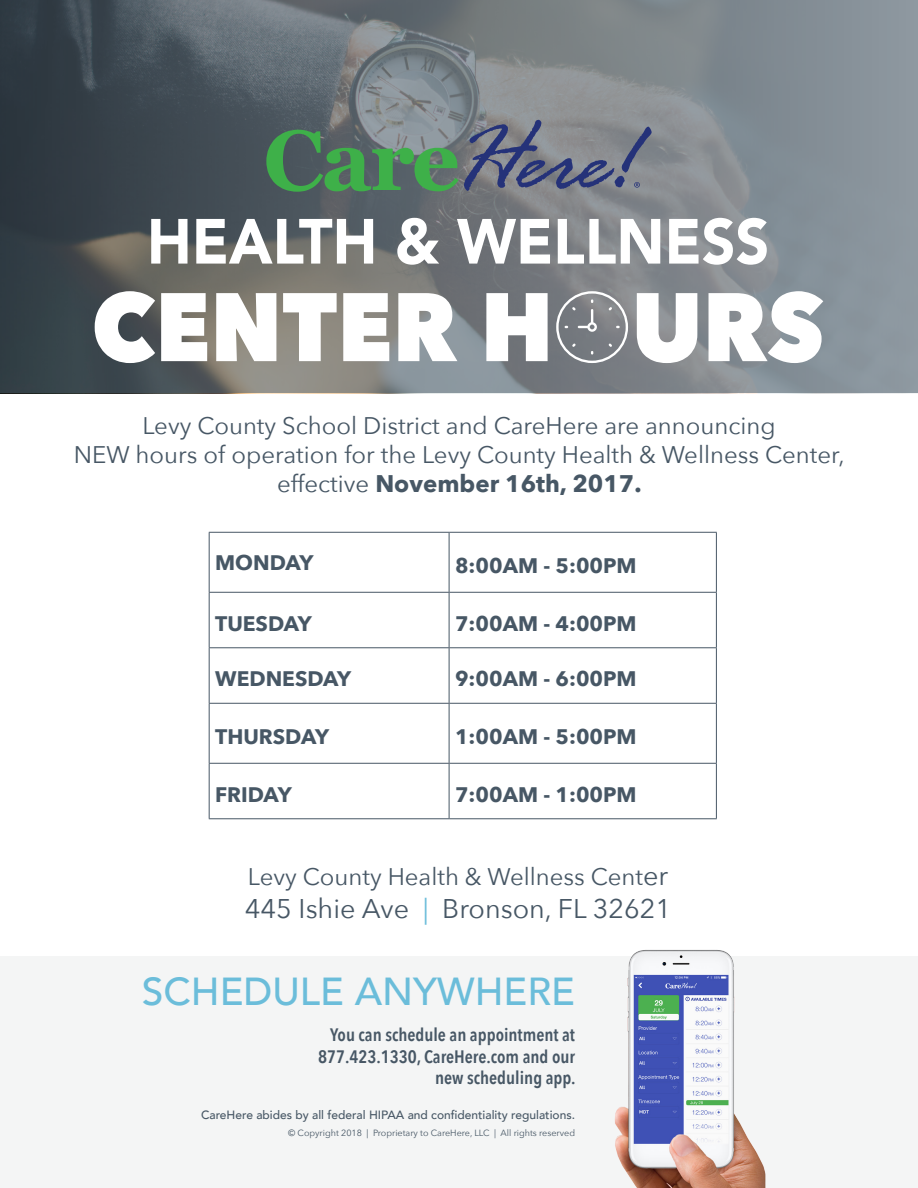
<style>
.page{position:relative;width:918px;height:1188px;background:#fff}
.page>*{position:absolute;margin:0;border:0;box-sizing:border-box;transform-origin:0 0}
.t1{font:500 39px "Avenir";color:#6bbdda}
.t2{font:27px "Avenir Next";color:#475765}
.t3{font:24px/28.8px "Avenir Next";color:#475765;text-align:center}
.t4{font:700 21px "Avenir Next";color:#475765}
.t5{font:600 18px "Avenir Next Condensed";color:#475765}
.t6{font:500 12px "Avenir";color:#475765}
.t7{font:9px "Avenir Next";color:#475765}
.s1{font-weight:700}
.s2{font-size:27px}
.s3{color:#6bbdda}
</style>
<div class="page">
<svg style="left:0;top:0;width:918px;height:393px"></svg>
<svg style="left:151px;top:218px;width:616px;height:47px"></svg>
<svg style="left:95px;top:291px;width:728px;height:72px"></svg>
<svg style="left:556px;top:291px;width:72px;height:72px"></svg>
<svg style="left:266px;top:120px;width:386px;height:72px"></svg>
<hr style="left:209px;top:532px;width:240px;height:1px;background:#475765">
<hr style="left:209px;top:533px;width:1px;height:59px;background:#475765">
<hr style="left:449px;top:532px;width:268px;height:1px;background:#475765">
<hr style="left:449px;top:533px;width:1px;height:59px;background:#475765">
<hr style="left:209px;top:592px;width:240px;height:1px;background:#475765">
<hr style="left:209px;top:593px;width:1px;height:54px;background:#475765">
<hr style="left:449px;top:592px;width:268px;height:1px;background:#475765">
<hr style="left:449px;top:593px;width:1px;height:54px;background:#475765">
<hr style="left:209px;top:647px;width:240px;height:1px;background:#475765">
<hr style="left:209px;top:648px;width:1px;height:55px;background:#475765">
<hr style="left:449px;top:647px;width:268px;height:1px;background:#475765">
<hr style="left:449px;top:648px;width:1px;height:55px;background:#475765">
<hr style="left:209px;top:703px;width:240px;height:1px;background:#475765">
<hr style="left:209px;top:704px;width:1px;height:59px;background:#475765">
<hr style="left:449px;top:703px;width:268px;height:1px;background:#475765">
<hr style="left:449px;top:704px;width:1px;height:59px;background:#475765">
<hr style="left:209px;top:763px;width:240px;height:1px;background:#475765">
<hr style="left:209px;top:764px;width:1px;height:54px;background:#475765">
<hr style="left:449px;top:763px;width:268px;height:1px;background:#475765">
<hr style="left:449px;top:764px;width:1px;height:54px;background:#475765">
<hr style="left:209px;top:818px;width:240px;height:1px;background:#475765">
<hr style="left:449px;top:818px;width:268px;height:1px;background:#475765">
<hr style="left:716px;top:533px;width:1px;height:59px;background:#475765">
<hr style="left:716px;top:593px;width:1px;height:54px;background:#475765">
<hr style="left:716px;top:648px;width:1px;height:55px;background:#475765">
<hr style="left:716px;top:704px;width:1px;height:59px;background:#475765">
<hr style="left:716px;top:764px;width:1px;height:54px;background:#475765">
<div style="left:0;top:956px;width:918px;height:232px;background:#f4f5f5"></div>
<img style="left:509px;top:806px;width:257px;height:382px">
<p class="t3" style="left:142px;top:411px;width:635px">Levy County School District and CareHere are announcing</p>
<p class="t3" style="left:74px;top:439px;width:772px">NEW hours of operation for the Levy County Health &amp; Wellness Center, effective <span class="s1">November 16th, 2017.</span></p>
<p class="t4" style="left:215px;top:544px;width:100px">MONDAY</p>
<p class="t4" style="left:455px;top:547px;width:183px">8:00AM - 5:00PM</p>
<p class="t4" style="left:215px;top:605px;width:98px">TUESDAY</p>
<p class="t4" style="left:455px;top:605px;width:183px">7:00AM - 4:00PM</p>
<p class="t4" style="left:215px;top:660px;width:138px">WEDNESDAY</p>
<p class="t4" style="left:455px;top:660px;width:183px">9:00AM - 6:00PM</p>
<p class="t4" style="left:215px;top:718px;width:115px">THURSDAY</p>
<p class="t4" style="left:455px;top:718px;width:183px">1:00AM - 5:00PM</p>
<p class="t4" style="left:215px;top:776px;width:78px">FRIDAY</p>
<p class="t4" style="left:455px;top:776px;width:183px">7:00AM - 1:00PM</p>
<p class="t3" style="left:248px;top:862px;width:422px">Levy County Health &amp; Wellness Cent<span class="s2">er</span></p>
<p class="t2" style="left:245px;top:886px;width:428px">445 Ishie Ave <span class="s3">|</span> Bronson, FL 32621</p>
<p class="t1" style="left:142px;top:957px;width:435px">SCHEDULE ANYWHERE</p>
<p class="t5" style="left:330px;top:1019px;width:246px">You can schedule an appointment at</p>
<p class="t5" style="left:318px;top:1041px;width:259px">877.423.1330, CareHere.com and our</p>
<p class="t5" style="left:435px;top:1062px;width:142px">new scheduling app.</p>
<p class="t6" style="left:201px;top:1104px;width:376px">CareHere abides by all federal HIPAA and confidentiality regulations.</p>
<p class="t7" style="left:288px;top:1125px;width:288px">© Copyright 2018 | Proprietary to CareHere, LLC | All rights reserved</p>
</div>
